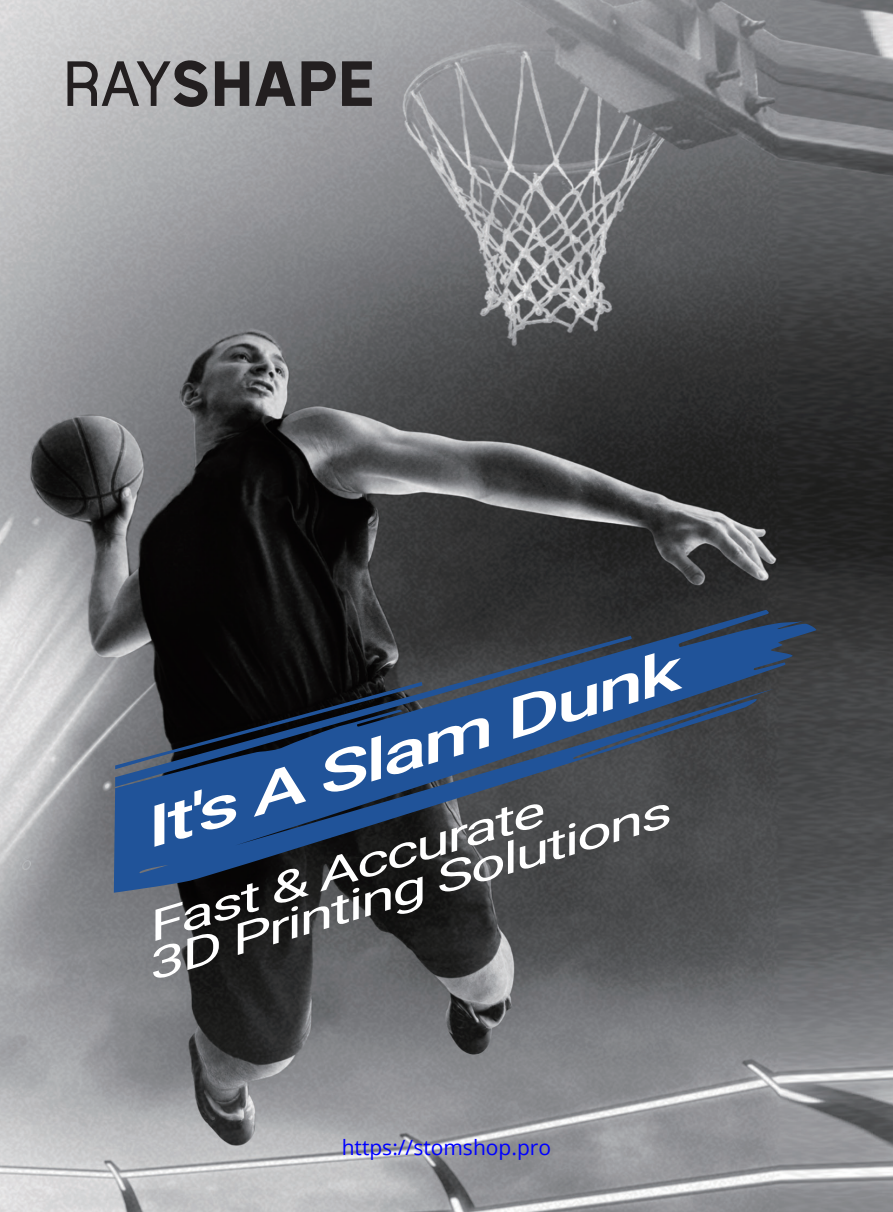
<style>
.page{position:relative;width:893px;height:1212px;background:#fff}
.page>*{position:absolute;margin:0;border:0;box-sizing:border-box;transform-origin:0 0}
.t1{font:italic 500 55.2px "Roboto";color:#fff;scale:1.53 1}
.t2{font:italic 41.85px/37.2px "Roboto";color:#fff;scale:1.53 1}
.t3{font:21px "Open Sans Regular 735";color:#00f}
</style>
<div class="page">
<img style="left:0;top:0;width:893px;height:1212px">
<svg style="left:215px;top:61px;width:34px;height:45px"></svg>
<svg style="left:67px;top:60px;width:141px;height:47px"></svg>
<svg style="left:342px;top:61px;width:30px;height:45px"></svg>
<svg style="left:255px;top:61px;width:81px;height:45px"></svg>
<svg style="left:114px;top:610px;width:702px;height:283px"></svg>
<svg style="left:115px;top:636px;width:518px;height:151px"></svg>
<svg style="left:115px;top:682px;width:307px;height:87px"></svg>
<h1 class="t1" style="left:131px;top:794px;width:366px;rotate:-17deg">It's A Slam Dunk</h1>
<p class="t2" style="left:130px;top:913px;width:358px;rotate:-17deg">Fast &amp; Accurate<br>3D Printing Solutions</p>
<p class="t3" style="left:342px;top:1132px;width:211px">https://stomshop.pro</p>
</div>
